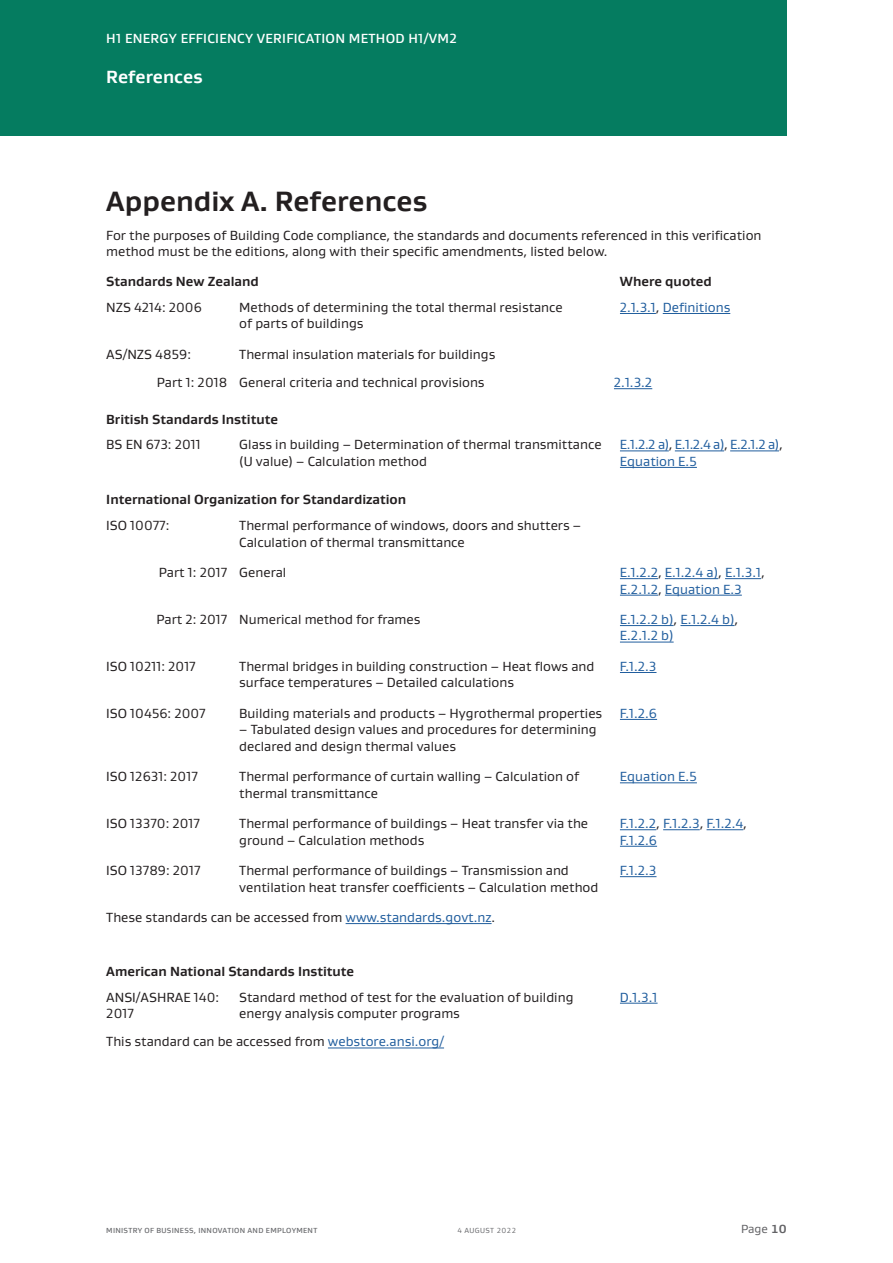
<style>
.page{position:relative;width:893px;height:1263px;background:#fff}
.page>*{position:absolute;margin:0;border:0;box-sizing:border-box;transform-origin:0 0}
._1_Header{font:700 28.5px "Gustan";color:#231f20}
.Bar_header{font:700 18px "Gustan";color:#fff}
.Table_text__no_inden{font:13.5px/16.5px "Gustan";color:#231f20}
.Table_text__no_inden-2{font:13.5px/16.5px "Gustan";color:#215e9e}
._5_Body{font:13.5px/16.5px "Gustan";color:#231f20}
.Table_text__no_inden-3{font:700 13.5px "Gustan";color:#231f20}
.t1{font:500 13.5px "Gustan";letter-spacing:.02em;color:#fff}
.t2{font:12px "Gustan";color:#636366}
.t3{font:500 7.5px "Gustan";letter-spacing:.04em;color:#6c6d70}
.t4{font:7.5px "Gustan";letter-spacing:.04em;color:#6c6d70}
.s1{color:#231f20}
.s2{color:#215e9e}
.s3{font-weight:700}
</style>
<div class="page">
<div style="left:0;top:0;width:787px;height:136px;background:#057c60"></div>
<hr style="left:620px;top:313px;width:36px;height:1px;background:#215e9e">
<hr style="left:663px;top:313px;width:67px;height:1px;background:#215e9e">
<hr style="left:614px;top:388px;width:38px;height:1px;background:#215e9e">
<hr style="left:620px;top:451px;width:49px;height:1px;background:#215e9e">
<hr style="left:675px;top:451px;width:49px;height:1px;background:#215e9e">
<hr style="left:730px;top:451px;width:49px;height:1px;background:#215e9e">
<hr style="left:620px;top:467px;width:77px;height:1px;background:#215e9e">
<hr style="left:620px;top:578px;width:38px;height:1px;background:#215e9e">
<hr style="left:665px;top:578px;width:53px;height:1px;background:#215e9e">
<hr style="left:725px;top:578px;width:36px;height:1px;background:#215e9e">
<hr style="left:620px;top:595px;width:38px;height:1px;background:#215e9e">
<hr style="left:665px;top:595px;width:77px;height:1px;background:#215e9e">
<hr style="left:620px;top:625px;width:54px;height:1px;background:#215e9e">
<hr style="left:680px;top:625px;width:55px;height:1px;background:#215e9e">
<hr style="left:620px;top:642px;width:54px;height:1px;background:#215e9e">
<hr style="left:620px;top:672px;width:36px;height:1px;background:#215e9e">
<hr style="left:620px;top:719px;width:37px;height:1px;background:#215e9e">
<hr style="left:620px;top:782px;width:77px;height:1px;background:#215e9e">
<hr style="left:620px;top:829px;width:36px;height:1px;background:#215e9e">
<hr style="left:663px;top:829px;width:37px;height:1px;background:#215e9e">
<hr style="left:707px;top:829px;width:36px;height:1px;background:#215e9e">
<hr style="left:620px;top:846px;width:37px;height:1px;background:#215e9e">
<hr style="left:620px;top:876px;width:36px;height:1px;background:#215e9e">
<hr style="left:346px;top:923px;width:146px;height:1px;background:#215e9e">
<hr style="left:620px;top:1003px;width:38px;height:1px;background:#215e9e">
<hr style="left:328px;top:1048px;width:116px;height:1px;background:#215e9e">
<p class="t1" style="left:106px;top:30px;width:352px">H1 ENERGY EFFICIENCY VERIFICATION METHOD H1/VM2</p>
<p class="Bar_header" style="left:106px;top:65px;width:98px">References</p>
<p class="_1_Header" style="left:106px;top:182px;width:322px">Appendix A. References</p>
<p class="_5_Body" style="left:106px;top:227px;width:657px">For the purposes of Building Code compliance, the standards and documents referenced in this verification method must be the editions, along with their specific amendments, listed below.</p>
<p class="Table_text__no_inden-3" style="left:106px;top:273px;width:154px">Standards New Zealand</p>
<p class="Table_text__no_inden-3" style="left:620px;top:273px;width:93px">Where quoted</p>
<p class="Table_text__no_inden" style="left:106px;top:299px;width:97px">NZS 4214: 2006</p>
<p class="Table_text__no_inden" style="left:239px;top:299px;width:325px">Methods of determining the total thermal resistance of parts of buildings</p>
<p class="Table_text__no_inden-2" style="left:620px;top:299px;width:112px">2.1.3.1<span class="s1">,</span> Definitions</p>
<p class="Table_text__no_inden" style="left:106px;top:346px;width:86px">AS/NZS 4859:</p>
<p class="Table_text__no_inden" style="left:239px;top:346px;width:258px">Thermal insulation materials for buildings</p>
<p class="Table_text__no_inden" style="left:157px;top:374px;width:72px">Part 1: 2018</p>
<p class="Table_text__no_inden" style="left:239px;top:374px;width:247px">General criteria and technical provisions</p>
<p class="Table_text__no_inden-2" style="left:614px;top:374px;width:40px">2.1.3.2</p>
<p class="Table_text__no_inden-3" style="left:106px;top:410px;width:173px">British Standards Institute</p>
<p class="Table_text__no_inden" style="left:106px;top:436px;width:96px">BS EN 673: 2011</p>
<p class="Table_text__no_inden" style="left:239px;top:436px;width:364px">Glass in building – Determination of thermal transmittance (U value) – Calculation method</p>
<p class="Table_text__no_inden-2" style="left:620px;top:436px;width:164px">E.1.2.2 a)<span class="s1">,</span> E.1.2.4 a)<span class="s1">,</span> E.2.1.2 a)<span class="s1">,<br></span>Equation E.5</p>
<p class="Table_text__no_inden-3" style="left:106px;top:491px;width:301px">International Organization for Standardization</p>
<p class="Table_text__no_inden" style="left:106px;top:517px;width:65px">ISO 10077:</p>
<p class="Table_text__no_inden" style="left:239px;top:517px;width:343px">Thermal performance of windows, doors and shutters –<br>Calculation of thermal transmittance</p>
<p class="Table_text__no_inden" style="left:159px;top:564px;width:70px">Part 1: 2017</p>
<p class="Table_text__no_inden" style="left:239px;top:564px;width:48px">General</p>
<p class="Table_text__no_inden-2" style="left:620px;top:564px;width:146px">E.1.2.2<span class="s1">,</span> E.1.2.4 a)<span class="s1">,</span> E.1.3.1<span class="s1">,<br></span>E.2.1.2<span class="s1">,</span> Equation E.3</p>
<p class="Table_text__no_inden" style="left:156px;top:611px;width:72px">Part 2: 2017</p>
<p class="Table_text__no_inden" style="left:239px;top:611px;width:183px">Numerical method for frames</p>
<p class="Table_text__no_inden-2" style="left:620px;top:611px;width:120px">E.1.2.2 b)<span class="s1">,</span> E.1.2.4 b)<span class="s1">,<br></span>E.2.1.2 b)</p>
<p class="Table_text__no_inden" style="left:106px;top:658px;width:91px">ISO 10211: 2017</p>
<p class="Table_text__no_inden" style="left:239px;top:658px;width:357px">Thermal bridges in building construction – Heat flows and surface temperatures – Detailed calculations</p>
<p class="Table_text__no_inden-2" style="left:620px;top:658px;width:38px">F.1.2.3</p>
<p class="Table_text__no_inden" style="left:106px;top:704px;width:101px">ISO 10456: 2007</p>
<p class="Table_text__no_inden" style="left:239px;top:704px;width:364px">Building materials and products – Hygrothermal properties</p>
<p class="Table_text__no_inden" style="left:239px;top:721px;width:359px">– Tabulated design values and procedures for determining declared and design thermal values</p>
<p class="Table_text__no_inden-2" style="left:620px;top:704px;width:39px">F.1.2.6</p>
<p class="Table_text__no_inden" style="left:106px;top:768px;width:93px">ISO 12631: 2017</p>
<p class="Table_text__no_inden" style="left:239px;top:768px;width:341px">Thermal performance of curtain walling – Calculation of thermal transmittance</p>
<p class="Table_text__no_inden-2" style="left:620px;top:768px;width:78px">Equation E.5</p>
<p class="Table_text__no_inden" style="left:106px;top:815px;width:95px">ISO 13370: 2017</p>
<p class="Table_text__no_inden" style="left:239px;top:815px;width:350px">Thermal performance of buildings – Heat transfer via the ground – Calculation methods</p>
<p class="Table_text__no_inden-2" style="left:620px;top:815px;width:129px">F.1.2.2<span class="s1">,</span> F.1.2.3<span class="s1">,</span> F.1.2.4<span class="s1">,<br></span>F.1.2.6</p>
<p class="Table_text__no_inden" style="left:106px;top:862px;width:96px">ISO 13789: 2017</p>
<p class="Table_text__no_inden" style="left:239px;top:862px;width:361px">Thermal performance of buildings – Transmission and ventilation heat transfer coefficients – Calculation method</p>
<p class="Table_text__no_inden-2" style="left:620px;top:862px;width:38px">F.1.2.3</p>
<p class="Table_text__no_inden" style="left:106px;top:909px;width:390px">These standards can be accessed from <span class="s2">www.standards.govt.nz</span>.</p>
<p class="Table_text__no_inden-3" style="left:106px;top:962px;width:249px">American National Standards Institute</p>
<p class="Table_text__no_inden" style="left:106px;top:988px;width:114px">ANSI/ASHRAE 140:<br>2017</p>
<p class="Table_text__no_inden" style="left:239px;top:988px;width:336px">Standard method of test for the evaluation of building energy analysis computer programs</p>
<p class="Table_text__no_inden-2" style="left:620px;top:988px;width:39px">D.1.3.1</p>
<p class="Table_text__no_inden" style="left:106px;top:1033px;width:339px">This standard can be accessed from <span class="s2">webstore.ansi.org/</span></p>
<p class="t3" style="left:106px;top:1225px;width:212px">MINISTRY OF BUSINESS, INNOVATION AND EMPLOYMENT</p>
<p class="t4" style="left:457px;top:1225px;width:61px">4 AUGUST 2022</p>
<p class="t2" style="left:741px;top:1221px;width:47px">Page <span class="s3">10</span></p>
</div>
